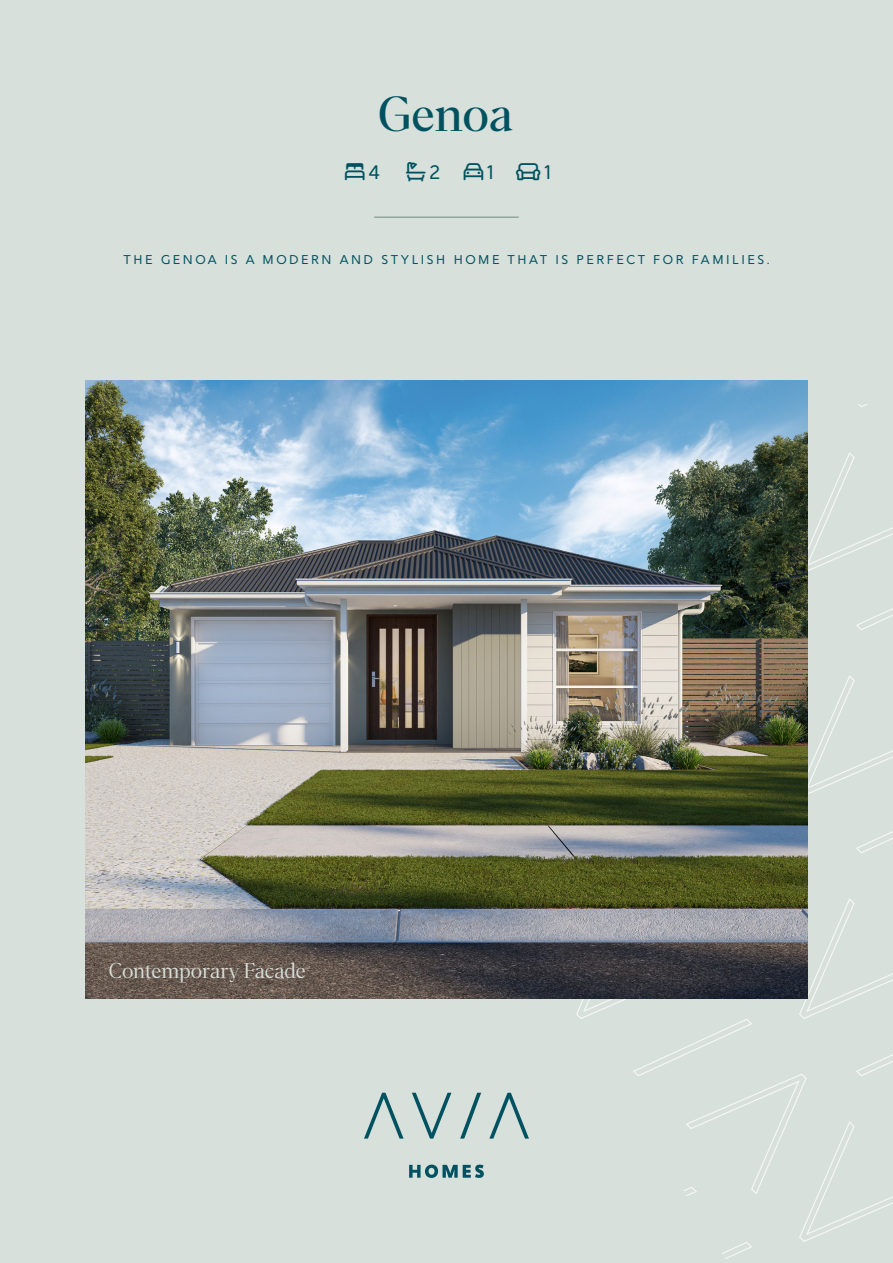
<style>
.page{position:relative;width:893px;height:1263px;background:#d8e0db}
.page>*{position:absolute;margin:0;border:0;box-sizing:border-box;transform-origin:0 0}
.Header_2{font:48px "Para Supreme";letter-spacing:-.005em;color:#005260}
.Header_3{font:300 21px "Para Supreme";letter-spacing:-.01em;color:#d8e0db}
.Header_4{font:19.5px "Gentleman 600";color:#005260}
.Header_4-2{font:12.75px "Gentleman 600";letter-spacing:.2em;color:#005260}
</style>
<div class="page">
<svg style="left:572px;top:404px;width:321px;height:855px"></svg>
<img style="left:85px;top:380px;width:723px;height:618px">
<hr style="left:374px;top:216px;width:145px;height:2px;background:#91a79d">
<svg style="left:409px;top:1164px;width:75px;height:14px"></svg>
<svg style="left:364px;top:1093px;width:40px;height:45px"></svg>
<svg style="left:412px;top:1093px;width:39px;height:45px"></svg>
<svg style="left:489px;top:1093px;width:40px;height:45px"></svg>
<svg style="left:460px;top:1093px;width:21px;height:45px"></svg>
<p class="Header_2" style="left:377px;top:80px;width:137px">Genoa</p>
<p class="Header_4" style="left:369px;top:160px;width:13px">4</p>
<p class="Header_4" style="left:430px;top:160px;width:12px">2</p>
<p class="Header_4" style="left:487px;top:160px;width:8px">1</p>
<p class="Header_4" style="left:544px;top:160px;width:8px">1</p>
<p class="Header_4-2" style="left:123px;top:252px;width:648px">THE GENOA IS A MODERN AND STYLISH HOME THAT IS PERFECT FOR FAMILIES.</p>
<p class="Header_3" style="left:108px;top:955px;width:199px">Contemporary Facade</p>
</div>
